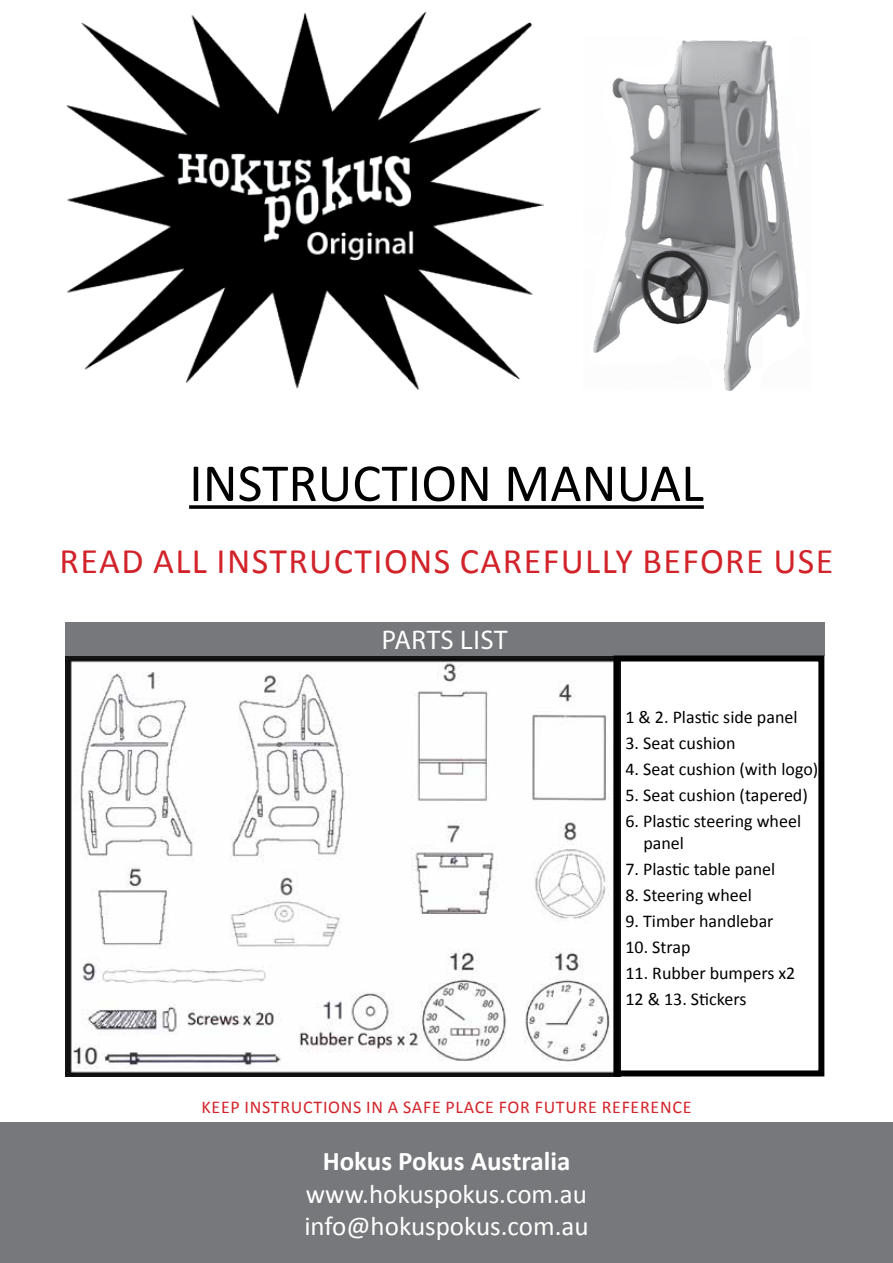
<style>
.page{position:relative;width:893px;height:1263px;background:#fff}
.page>*{position:absolute;margin:0;border:0;box-sizing:border-box;transform-origin:0 0}
.t1{font:54px "Calibri";color:#000}
.t2{font:36px "Calibri";letter-spacing:.04em;color:#d2232a}
.t3{font:27px/32.4px "Calibri";color:#fff}
.t4{font:700 27px "Calibri";color:#fff}
.t5{font:27px "Myriad Pro";letter-spacing:.02em;color:#fff}
.t6{font:18px/21.6px "Calibri";color:#000}
.t7{font:18px "Calibri";letter-spacing:.04em;color:#d2232a}
</style>
<div class="page">
<img style="left:66px;top:12px;width:477px;height:378px">
<img style="left:65px;top:655px;width:548px;height:421px">
<img style="left:593px;top:40px;width:207px;height:350px">
<div style="left:0;top:1122px;width:893px;height:141px;background:#77787b"></div>
<svg style="left:189px;top:505px;width:515px;height:4px"></svg>
<div style="left:65px;top:622px;width:759px;height:33px;background:#77787b"></div>
<div style="left:613px;top:655px;width:211px;height:421px;border:6px solid #000"></div>
<h1 class="t1" style="left:189px;top:449px;width:516px">INSTRUCTION MANUAL</h1>
<h2 class="t2" style="left:60px;top:538px;width:113px">Read all</h2>
<h2 class="t2" style="left:217px;top:538px;width:21px">instructions</h2>
<h2 class="t2" style="left:460px;top:538px;width:375px">carefully before use</h2>
<h3 class="t5" style="left:382px;top:623px;width:127px">PARTS LIST</h3>
<p class="t6" style="left:625px;top:706px;width:174px">1 &amp; 2. Plastic side panel</p>
<p class="t6" style="left:625px;top:732px;width:112px">3. Seat cushion</p>
<p class="t6" style="left:625px;top:758px;width:194px">4. Seat cushion (with logo)</p>
<p class="t6" style="left:625px;top:784px;width:184px">5. Seat cushion (tapered)</p>
<p class="t6" style="left:643px;top:810px;width:159px;text-indent:-18px">6. Plastic steering wheel panel</p>
<p class="t6" style="left:625px;top:858px;width:151px">7. Plastic table panel</p>
<p class="t6" style="left:625px;top:884px;width:128px">8. Steering wheel</p>
<p class="t6" style="left:625px;top:910px;width:150px">9. Timber handlebar</p>
<p class="t6" style="left:625px;top:936px;width:67px">10. Strap</p>
<p class="t6" style="left:625px;top:960px;width:172px;line-height:26.1px">11. Rubber bumpers x2<br>12 &amp; 13. Stickers</p>
<p class="t7" style="left:201px;top:1096px;width:489px">KEEP INSTRUCTIONS IN A SAFE PLACE FOR FUTURE REFERENCE</p>
<h3 class="t4" style="left:323px;top:1144px;width:249px">Hokus Pokus Australia</h3>
<h3 class="t3" style="left:304px;top:1178px;width:286px">www.hokuspokus.com.au info@hokuspokus.com.au</h3>
</div>
